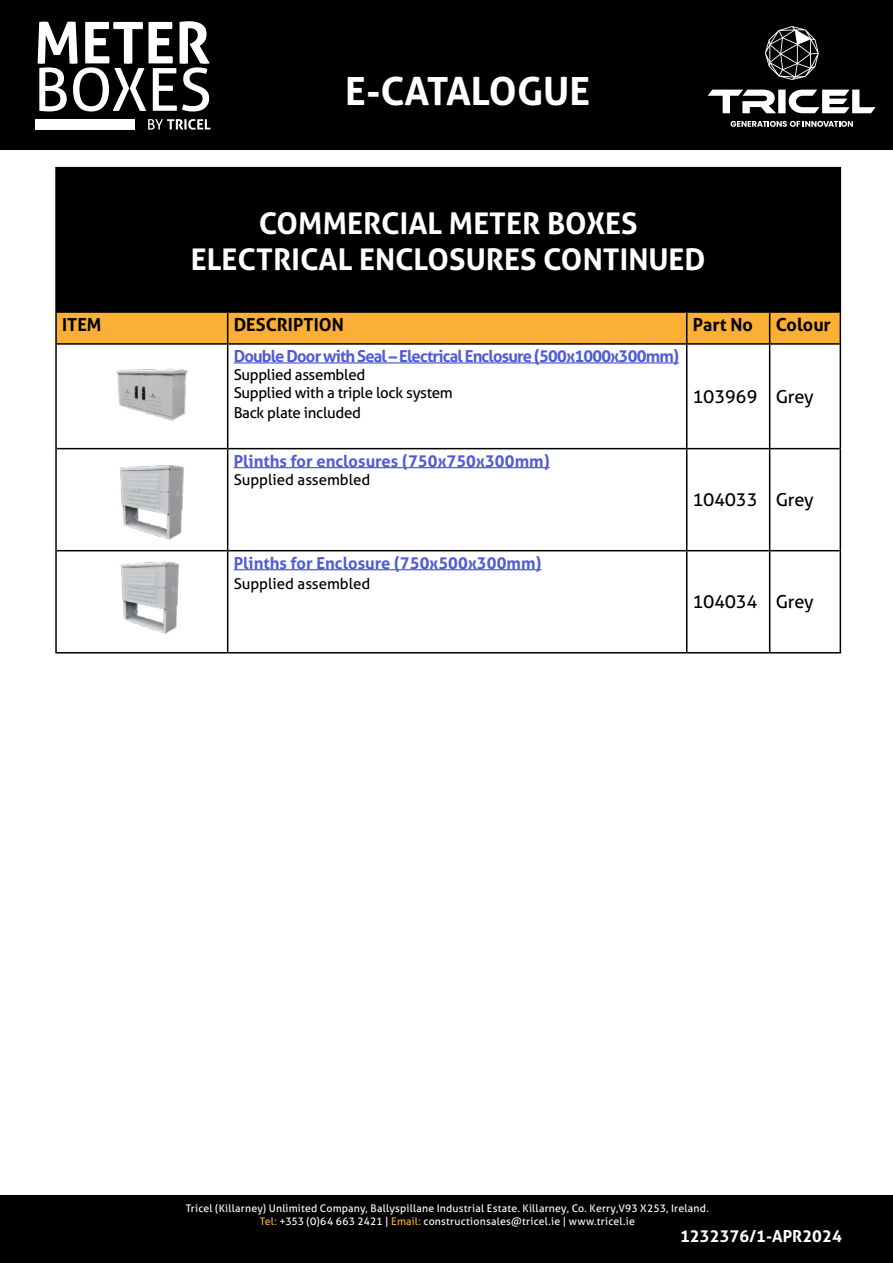
<style>
.page{position:relative;width:893px;height:1263px;background:#fff}
.page>*{position:absolute;margin:0;border:0;box-sizing:border-box;transform-origin:0 0}
.t1{font:59.4px "Aller";color:#fff}
.t2{font:700 57.6px "Aller";color:#fff}
.t3{font:700 39px "Aller";color:#fff}
.t4{font:700 30px/36px "Aller";color:#fff;text-align:center}
.t5{font:18px "Aller";color:#000}
.t6{font:700 18px "Aller";color:#000}
.t7{font:700 16.5px "Aller";color:#4f5cd6}
.t8{font:700 16.5px "Aller";letter-spacing:-.05em;color:#4f5cd6}
.t9{font:700 16.5px "Aller";color:#fff}
.t10{font:15px/18px "Aller";letter-spacing:-.02em;color:#000}
.t11{font:15px "Aller";color:#000}
.t12{font:10.5px/12.6px "Aller";letter-spacing:.02em;color:#fff;text-align:center}
.s1{color:#fbaf34}
</style>
<div class="page">
<div style="left:0;top:0;width:893px;height:150px;background:#000"></div>
<svg style="left:148px;top:119px;width:62px;height:11px"></svg>
<div style="left:35px;top:119px;width:99px;height:11px;background:#fff"></div>
<svg style="left:765px;top:26px;width:54px;height:54px"></svg>
<svg style="left:708px;top:90px;width:168px;height:23px"></svg>
<svg style="left:730px;top:121px;width:123px;height:6px"></svg>
<div style="left:0;top:1195px;width:893px;height:68px;background:#000"></div>
<div style="left:56px;top:168px;width:784px;height:144px;background:#000"></div>
<div style="left:57px;top:313px;width:783px;height:30px;background:#fbaf34"></div>
<hr style="left:55px;top:345px;width:2px;height:104px;background:#000">
<hr style="left:227px;top:345px;width:1px;height:103px;background:#000">
<hr style="left:686px;top:345px;width:1px;height:103px;background:#000">
<hr style="left:769px;top:345px;width:1px;height:103px;background:#000">
<hr style="left:840px;top:344px;width:1px;height:105px;background:#000">
<hr style="left:55px;top:449px;width:2px;height:102px;background:#000">
<hr style="left:227px;top:449px;width:1px;height:101px;background:#000">
<hr style="left:686px;top:449px;width:1px;height:101px;background:#000">
<hr style="left:769px;top:449px;width:1px;height:101px;background:#000">
<hr style="left:840px;top:449px;width:1px;height:102px;background:#000">
<hr style="left:55px;top:551px;width:2px;height:101px;background:#000">
<hr style="left:227px;top:551px;width:1px;height:101px;background:#000">
<hr style="left:686px;top:551px;width:1px;height:101px;background:#000">
<hr style="left:769px;top:551px;width:1px;height:101px;background:#000">
<hr style="left:840px;top:551px;width:1px;height:101px;background:#000">
<hr style="left:55px;top:313px;width:2px;height:30px;background:#000">
<hr style="left:55px;top:343px;width:173px;height:2px;background:#000">
<hr style="left:228px;top:343px;width:459px;height:2px;background:#000">
<hr style="left:687px;top:343px;width:83px;height:2px;background:#000">
<hr style="left:770px;top:343px;width:70px;height:2px;background:#000">
<hr style="left:57px;top:448px;width:171px;height:1px;background:#000">
<hr style="left:228px;top:448px;width:459px;height:1px;background:#000">
<hr style="left:687px;top:448px;width:83px;height:1px;background:#000">
<hr style="left:770px;top:448px;width:70px;height:1px;background:#000">
<hr style="left:57px;top:550px;width:171px;height:1px;background:#000">
<hr style="left:228px;top:550px;width:459px;height:1px;background:#000">
<hr style="left:687px;top:550px;width:83px;height:1px;background:#000">
<hr style="left:770px;top:550px;width:70px;height:1px;background:#000">
<hr style="left:55px;top:652px;width:173px;height:1px;background:#000">
<hr style="left:228px;top:652px;width:459px;height:1px;background:#000">
<hr style="left:687px;top:652px;width:83px;height:1px;background:#000">
<hr style="left:770px;top:652px;width:71px;height:1px;background:#000">
<hr style="left:227px;top:313px;width:1px;height:30px;background:#000">
<hr style="left:686px;top:313px;width:1px;height:30px;background:#000">
<hr style="left:769px;top:313px;width:1px;height:30px;background:#000">
<hr style="left:840px;top:312px;width:1px;height:32px;background:#000">
<hr style="left:55px;top:167px;width:173px;height:1px;background:#000">
<hr style="left:55px;top:168px;width:2px;height:143px;background:#000">
<hr style="left:228px;top:167px;width:459px;height:1px;background:#000">
<hr style="left:687px;top:167px;width:83px;height:1px;background:#000">
<hr style="left:770px;top:167px;width:71px;height:1px;background:#000">
<hr style="left:840px;top:168px;width:1px;height:144px;background:#000">
<hr style="left:55px;top:311px;width:173px;height:2px;background:#000">
<hr style="left:228px;top:311px;width:459px;height:2px;background:#000">
<hr style="left:687px;top:311px;width:83px;height:2px;background:#000">
<hr style="left:770px;top:311px;width:70px;height:2px;background:#000">
<hr style="left:234px;top:362px;width:445px;height:2px;background:#4f5cd6">
<hr style="left:234px;top:467px;width:316px;height:1px;background:#4f5cd6">
<hr style="left:234px;top:569px;width:307px;height:1px;background:#4f5cd6">
<img style="left:116px;top:368px;width:72px;height:53px">
<img style="left:120px;top:465px;width:64px;height:74px">
<img style="left:120px;top:561px;width:60px;height:73px">
<h2 class="t2" style="left:34px;top:6px;width:178px">METER</h2>
<h1 class="t1" style="left:34px;top:52px;width:179px">BOXES</h1>
<h3 class="t3" style="left:345px;top:66px;width:246px">E-CATALOGUE</h3>
<h3 class="t4" style="left:191px;top:205px;width:516px">COMMERCIAL METER BOXES<br>ELECTRICAL ENCLOSURES CONTINUED</h3>
<h3 class="t6" style="left:62px;top:313px;width:41px">ITEM</h3>
<h3 class="t6" style="left:234px;top:313px;width:112px">DESCRIPTION</h3>
<h3 class="t6" style="left:693px;top:313px;width:62px">Part No</h3>
<h3 class="t6" style="left:776px;top:313px;width:57px">Colour</h3>
<h3 class="t8" style="left:234px;top:346px;width:447px">Double Door with Seal – Electrical Enclosure (500x1000x300mm)</h3>
<h3 class="t10" style="left:234px;top:366px;width:221px">Supplied assembled<br>Supplied with a triple lock system</h3>
<h3 class="t10" style="left:234px;top:403px;width:129px">Back plate included</h3>
<h3 class="t5" style="left:693px;top:385px;width:122px">103969 Grey</h3>
<h3 class="t7" style="left:234px;top:450px;width:317px">Plinths for enclosures (750x750x300mm)</h3>
<h3 class="t11" style="left:234px;top:470px;width:138px">Supplied assembled</h3>
<h3 class="t7" style="left:234px;top:552px;width:309px">Plinths for Enclosure (750x500x300mm)</h3>
<h3 class="t11" style="left:234px;top:574px;width:138px">Supplied assembled</h3>
<h3 class="t5" style="left:693px;top:489px;width:122px">104033 Grey</h3>
<h3 class="t5" style="left:693px;top:591px;width:122px">104034 Grey</h3>
<p class="t12" style="left:186px;top:1202px;width:525px">Tricel (Killarney) Unlimited Company, Ballyspillane Industrial Estate. Killarney, Co. Kerry,V93 X253, Ireland.<br><span class="s1">Tel:</span> +353 (0)64 663 2421 | <span class="s1">Email:</span> constructionsales@tricel.ie | www.tricel.ie</p>
<h3 class="t9" style="left:680px;top:1225px;width:163px">1232376/1-APR2024</h3>
</div>
